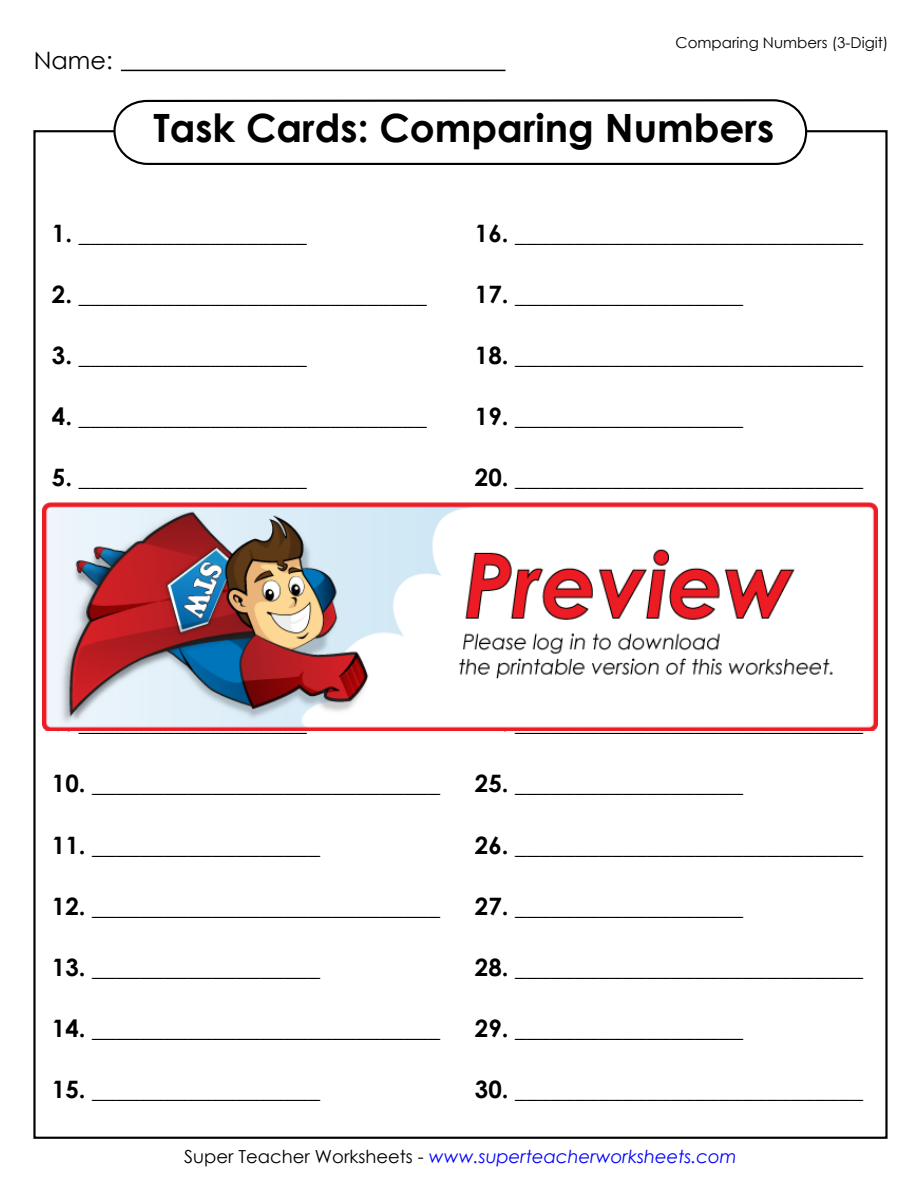
<style>
.page{position:relative;width:918px;height:1188px;background:#fff}
.page>*{position:absolute;margin:0;border:0;box-sizing:border-box;transform-origin:0 0}
.t1{font:700 39px "Century Gothic 2";color:#000}
.t2{font:700 24px "Century Gothic 2";color:#000}
.t3{font:24px "Century Gothic 2";color:#000}
.t4{font:italic 18px "Century Gothic 2";color:#00f}
.t5{font:15px "Century Gothic 2";color:#000}
.s1{font-style:normal;color:#000}
</style>
<div class="page">
<hr style="left:121px;top:70px;width:384px;height:1px;background:#000">
<svg style="left:112px;top:99px;width:696px;height:66px"></svg>
<img style="left:42px;top:503px;width:835px;height:228px">
<p class="t3" style="left:34px;top:43px;width:80px">Name:</p>
<p class="t5" style="left:675px;top:32px;width:214px">Comparing Numbers (3-Digit)</p>
<h1 class="t1" style="left:153px;top:99px;width:622px">Task Cards: Comparing Numbers</h1>
<p class="t2" style="left:52px;top:215px;width:256px">1. ___________________</p>
<p class="t2" style="left:475px;top:215px;width:390px">16. _____________________________</p>
<p class="t2" style="left:52px;top:276px;width:376px">2. _____________________________</p>
<p class="t2" style="left:475px;top:276px;width:270px">17. ___________________</p>
<p class="t2" style="left:52px;top:337px;width:256px">3. ___________________</p>
<p class="t2" style="left:475px;top:337px;width:390px">18. _____________________________</p>
<p class="t2" style="left:52px;top:398px;width:376px">4. _____________________________</p>
<p class="t2" style="left:475px;top:398px;width:270px">19. ___________________</p>
<p class="t2" style="left:52px;top:459px;width:256px">5. ___________________</p>
<p class="t2" style="left:475px;top:459px;width:390px">20. _____________________________</p>
<p class="t2" style="left:52px;top:704px;width:256px">9. ___________________</p>
<p class="t2" style="left:475px;top:704px;width:390px">24. _____________________________</p>
<p class="t2" style="left:52px;top:765px;width:390px">10. _____________________________</p>
<p class="t2" style="left:475px;top:765px;width:270px">25. ___________________</p>
<p class="t2" style="left:52px;top:827px;width:270px">11. ___________________</p>
<p class="t2" style="left:475px;top:827px;width:390px">26. _____________________________</p>
<p class="t2" style="left:52px;top:888px;width:390px">12. _____________________________</p>
<p class="t2" style="left:475px;top:888px;width:270px">27. ___________________</p>
<p class="t2" style="left:52px;top:949px;width:270px">13. ___________________</p>
<p class="t2" style="left:475px;top:949px;width:390px">28. _____________________________</p>
<p class="t2" style="left:52px;top:1010px;width:390px">14. _____________________________</p>
<p class="t2" style="left:475px;top:1010px;width:270px">29. ___________________</p>
<p class="t2" style="left:52px;top:1071px;width:270px">15. ___________________</p>
<p class="t2" style="left:475px;top:1071px;width:390px">30. _____________________________</p>
<p class="t4" style="left:184px;top:1144px;width:554px"><span class="s1">Super Teacher Worksheets -</span> www.superteacherworksheets.com</p>
</div>
